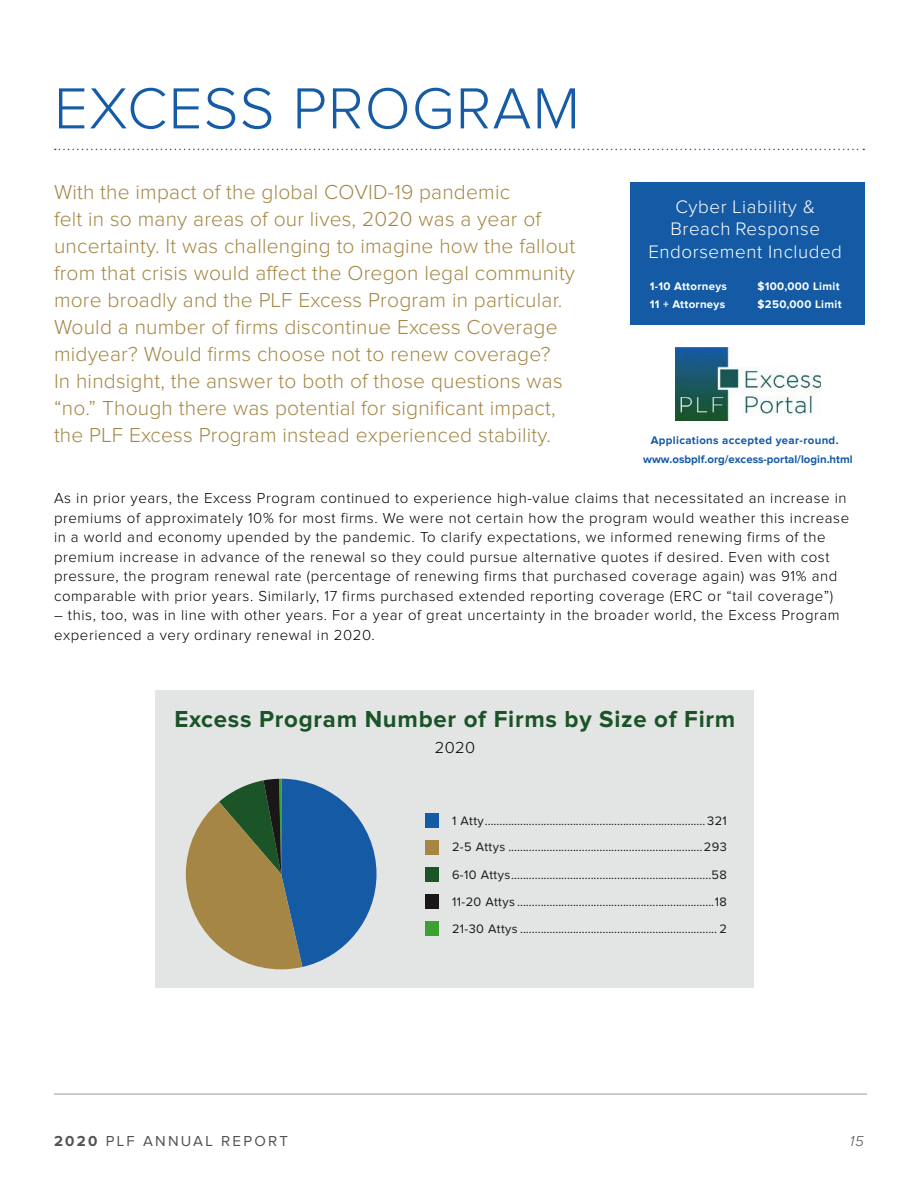
<style>
.page{position:relative;width:918px;height:1188px;background:#fff}
.page>*{position:absolute;margin:0;border:0;box-sizing:border-box;transform-origin:0 0}
.t1{font:300 60px "Proxima Nova";letter-spacing:.02em;color:#155ba5}
.t2{font:700 28.65px "Proxima Nova";letter-spacing:.03em;color:#1a5427}
.t3{font:700 24px "Proxima Nova";letter-spacing:.03em;color:#1a5327}
.t4{font:300 21px/27px "Proxima Nova";letter-spacing:.01em;color:#a58745}
.t5{font:300 18.75px/22.5px "Proxima Nova";letter-spacing:.03em;color:#fff;text-align:center}
.t6{font:300 16.5px "Proxima Nova";color:#000}
.t7{font:300 15px/19.5px "Proxima Nova";letter-spacing:.04em;color:#000}
.t8{font:15px "Proxima Nova";letter-spacing:.15em;color:#505153}
.t9{font:italic 300 15px "Proxima Nova";color:#505153}
.t10{font:12.75px/27px "Proxima Nova";letter-spacing:.03em;color:#1a1718;text-align:justify}
.t11{font:700 11.4px/18.5px "Proxima Nova";color:#145aa5;text-align:center}
.t12{font:700 11.4px "Proxima Nova";letter-spacing:.03em;color:#fff}
.s1{font-weight:700}
</style>
<div class="page">
<svg style="left:55px;top:149px;width:809px;height:1px"></svg>
<hr style="left:54px;top:1093px;width:813px;height:2px;background:#babcbf">
<img style="left:675px;top:348px;width:146px;height:73px">
<div style="left:630px;top:183px;width:235px;height:142px;background:#145aa5"></div>
<div style="left:156px;top:690px;width:598px;height:298px;background:#e3e5e5"></div>
<div style="left:426px;top:813px;width:13px;height:15px;background:#145aa5"></div>
<div style="left:426px;top:840px;width:13px;height:15px;background:#a58645"></div>
<div style="left:426px;top:867px;width:13px;height:15px;background:#1a5427"></div>
<div style="left:426px;top:894px;width:13px;height:15px;background:#1a1718"></div>
<div style="left:426px;top:921px;width:13px;height:15px;background:#3e9f33"></div>
<svg style="left:186px;top:779px;width:190px;height:190px"></svg>
<h1 class="t1" style="left:54px;top:75px;width:527px">EXCESS PROGRAM</h1>
<p class="t4" style="left:54px;top:179px;width:523px">With the impact of the global COVID-19 pandemic<br>felt in so many areas of our lives, 2020 was a year of uncertainty. It was challenging to imagine how the fallout from that crisis would affect the Oregon legal community more broadly and the PLF Excess Program in particular.<br>Would a number of firms discontinue Excess Coverage midyear? Would firms choose not to renew coverage?<br>In hindsight, the answer to both of those questions was “no.” Though there was potential for significant impact, the PLF Excess Program instead experienced stability.</p>
<p class="t5" style="left:648px;top:196px;width:195px">Cyber Liability &amp;<br>Breach Response<br>Endorsement Included</p>
<p class="t12" style="left:650px;top:280px;width:79px">1-10 Attorneys</p>
<p class="t12" style="left:758px;top:280px;width:84px">$100,000 Limit</p>
<p class="t12" style="left:650px;top:298px;width:77px">11 + Attorneys</p>
<p class="t12" style="left:758px;top:298px;width:86px">$250,000 Limit</p>
<p class="t11" style="left:643px;top:431px;width:211px">Applications accepted year-round. www.osbplf.org/excess-portal/login.html</p>
<p class="t7" style="left:54px;top:489px;width:797px">As in prior years, the Excess Program continued to experience high-value claims that necessitated an increase in premiums of approximately 10% for most firms. We were not certain how the program would weather this increase in a world and economy upended by the pandemic. To clarify expectations, we informed renewing firms of the premium increase in advance of the renewal so they could pursue alternative quotes if desired. Even with cost pressure, the program renewal rate (percentage of renewing firms that purchased coverage again) was 91% and comparable with prior years. Similarly, 17 firms purchased extended reporting coverage (ERC or “tail coverage”)</p>
<p class="t7" style="left:54px;top:606px;width:787px">– this, too, was in line with other years. For a year of great uncertainty in the broader world, the Excess Program experienced a very ordinary renewal in 2020.</p>
<h3 class="t3" style="left:175px;top:706px;width:562px">Excess Program Number of Firms by Size of Firm</h3>
<p class="t6" style="left:435px;top:738px;width:42px">2020</p>
<h2 class="t2" style="left:303px;top:709px;width:339px">Excess Program Number</h2>
<p class="t10" style="left:452px;top:808px;width:276px">1 Atty........................................................................... 321<br>2-5 Attys ..................................................................293<br>6-10 Attys....................................................................58<br>11-20 Attys ...................................................................18<br>21-30 Attys ................................................................... 2</p>
<p class="t8" style="left:54px;top:1133px;width:235px"><span class="s1">2020</span> PLF ANNUAL REPORT</p>
<p class="t9" style="left:850px;top:1134px;width:16px">15</p>
</div>
